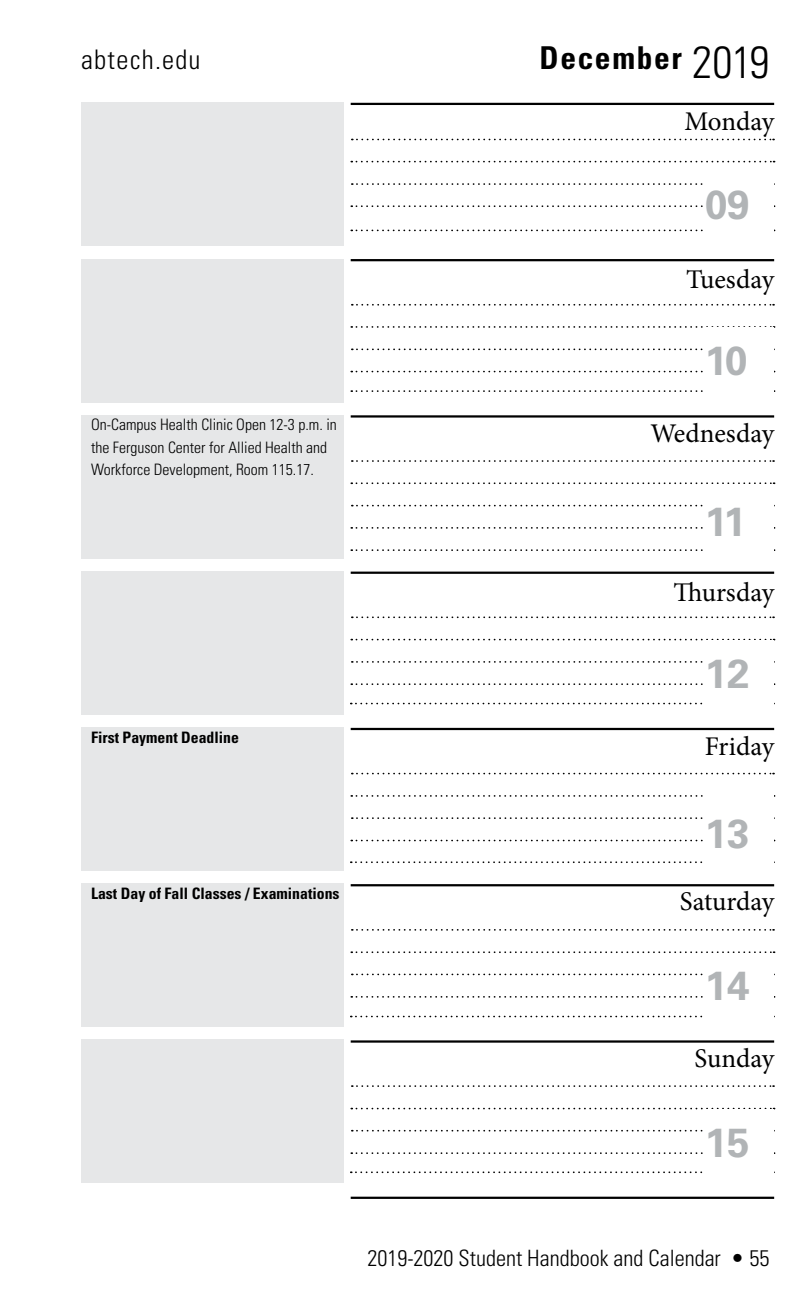
<style>
.page{position:relative;width:810px;height:1296px;background:#fff}
.page>*{position:absolute;margin:0;border:0;box-sizing:border-box;transform-origin:0 0}
.t1{font:700 40.5px "Univers LT Std";color:#b1b4b6}
.t2{font:700 condensed 31.5px "Univers LT Std";letter-spacing:.05em;color:#000}
.t3{font:27px "Minion Pro";color:#000}
.t4{font:300 condensed 27px "Univers LT Std";letter-spacing:.055em;color:#000}
.t5{font:300 condensed 22.5px "Univers LT Std";color:#000}
.t6{font:300 condensed 15.75px/22.5px "Univers LT Std";color:#000}
.t7{font:700 condensed 15.75px "Univers LT Std";color:#000}
.s1{font-weight:300;font-size:45px}
</style>
<div class="page">
<hr style="left:351px;top:103px;width:423px;height:2px;background:#000">
<svg style="left:352px;top:139px;width:422px;height:1px"></svg>
<svg style="left:351px;top:161px;width:424px;height:1px"></svg>
<svg style="left:352px;top:183px;width:351px;height:2px"></svg>
<svg style="left:351px;top:205px;width:424px;height:2px"></svg>
<svg style="left:351px;top:230px;width:424px;height:1px"></svg>
<hr style="left:351px;top:259px;width:423px;height:2px;background:#000">
<svg style="left:352px;top:304px;width:422px;height:2px"></svg>
<svg style="left:351px;top:326px;width:424px;height:2px"></svg>
<svg style="left:352px;top:349px;width:351px;height:1px"></svg>
<svg style="left:351px;top:371px;width:424px;height:1px"></svg>
<svg style="left:351px;top:390px;width:424px;height:2px"></svg>
<hr style="left:351px;top:415px;width:423px;height:3px;background:#000">
<svg style="left:352px;top:460px;width:422px;height:2px"></svg>
<svg style="left:351px;top:482px;width:424px;height:2px"></svg>
<svg style="left:352px;top:505px;width:351px;height:1px"></svg>
<svg style="left:351px;top:527px;width:424px;height:2px"></svg>
<svg style="left:351px;top:549px;width:424px;height:2px"></svg>
<hr style="left:351px;top:572px;width:423px;height:2px;background:#000">
<svg style="left:352px;top:616px;width:422px;height:2px"></svg>
<svg style="left:351px;top:639px;width:424px;height:1px"></svg>
<svg style="left:352px;top:661px;width:351px;height:2px"></svg>
<svg style="left:351px;top:683px;width:424px;height:2px"></svg>
<svg style="left:351px;top:703px;width:352px;height:1px"></svg>
<hr style="left:351px;top:728px;width:423px;height:2px;background:#000">
<svg style="left:352px;top:773px;width:422px;height:1px"></svg>
<svg style="left:351px;top:795px;width:424px;height:2px"></svg>
<svg style="left:352px;top:817px;width:351px;height:2px"></svg>
<svg style="left:351px;top:840px;width:424px;height:1px"></svg>
<svg style="left:351px;top:861px;width:352px;height:2px"></svg>
<hr style="left:351px;top:884px;width:423px;height:2px;background:#000">
<svg style="left:352px;top:929px;width:422px;height:2px"></svg>
<svg style="left:351px;top:951px;width:424px;height:2px"></svg>
<svg style="left:352px;top:974px;width:351px;height:1px"></svg>
<svg style="left:351px;top:996px;width:424px;height:2px"></svg>
<svg style="left:351px;top:1016px;width:352px;height:1px"></svg>
<hr style="left:351px;top:1040px;width:423px;height:3px;background:#000">
<svg style="left:352px;top:1085px;width:422px;height:2px"></svg>
<svg style="left:351px;top:1108px;width:424px;height:1px"></svg>
<svg style="left:352px;top:1130px;width:351px;height:2px"></svg>
<svg style="left:351px;top:1152px;width:424px;height:2px"></svg>
<svg style="left:351px;top:1171px;width:352px;height:2px"></svg>
<hr style="left:351px;top:1197px;width:423px;height:2px;background:#000">
<div style="left:81px;top:103px;width:262px;height:143px;background:#e6e7e8"></div>
<div style="left:81px;top:260px;width:262px;height:143px;background:#e6e7e8"></div>
<div style="left:81px;top:415px;width:262px;height:143px;background:#e6e7e8"></div>
<div style="left:81px;top:572px;width:262px;height:143px;background:#e6e7e8"></div>
<div style="left:81px;top:728px;width:262px;height:143px;background:#e6e7e8"></div>
<div style="left:81px;top:883px;width:262px;height:143px;background:#e6e7e8"></div>
<div style="left:81px;top:1040px;width:262px;height:143px;background:#e6e7e8"></div>
<div style="left:705px;top:1109px;width:69px;height:66px;background:#fff"></div>
<div style="left:705px;top:953px;width:69px;height:65px;background:#fff"></div>
<div style="left:705px;top:796px;width:69px;height:75px;background:#fff"></div>
<div style="left:705px;top:641px;width:69px;height:65px;background:#fff"></div>
<div style="left:705px;top:484px;width:69px;height:74px;background:#fff"></div>
<div style="left:705px;top:328px;width:69px;height:65px;background:#fff"></div>
<div style="left:705px;top:171px;width:69px;height:66px;background:#fff"></div>
<p class="t4" style="left:81px;top:43px;width:121px">abtech.edu</p>
<p class="t2" style="left:540px;top:38px;width:231px">December <span class="s1">2019</span></p>
<h3 class="t3" style="left:685px;top:103px;width:91px">Monday</h3>
<p class="t1" style="left:705px;top:181px;width:47px">09</p>
<h3 class="t3" style="left:686px;top:261px;width:90px">Tuesday</h3>
<p class="t1" style="left:705px;top:337px;width:44px">10</p>
<p class="t6" style="left:91px;top:414px;width:247px">On-Campus Health Clinic Open 12-3 p.m. in the Ferguson Center for Allied Health and<br>Workforce Development, Room 115.17.</p>
<h3 class="t3" style="left:650px;top:415px;width:125px">Wednesday</h3>
<p class="t1" style="left:705px;top:498px;width:43px">11</p>
<h3 class="t3" style="left:673px;top:574px;width:102px">Thursday</h3>
<p class="t1" style="left:705px;top:650px;width:47px">12</p>
<p class="t7" style="left:91px;top:728px;width:149px">First Payment Deadline</p>
<h3 class="t3" style="left:705px;top:728px;width:71px">Friday</h3>
<p class="t1" style="left:705px;top:810px;width:47px">13</p>
<p class="t7" style="left:91px;top:883px;width:250px">Last Day of Fall Classes / Examinations</p>
<h3 class="t3" style="left:680px;top:883px;width:96px">Saturday</h3>
<p class="t1" style="left:705px;top:962px;width:47px">14</p>
<h3 class="t3" style="left:695px;top:1040px;width:81px">Sunday</h3>
<p class="t1" style="left:705px;top:1119px;width:47px">15</p>
<h3 class="t5" style="left:367px;top:1245px;width:404px">2019-2020 Student Handbook and Calendar • 55</h3>
</div>
